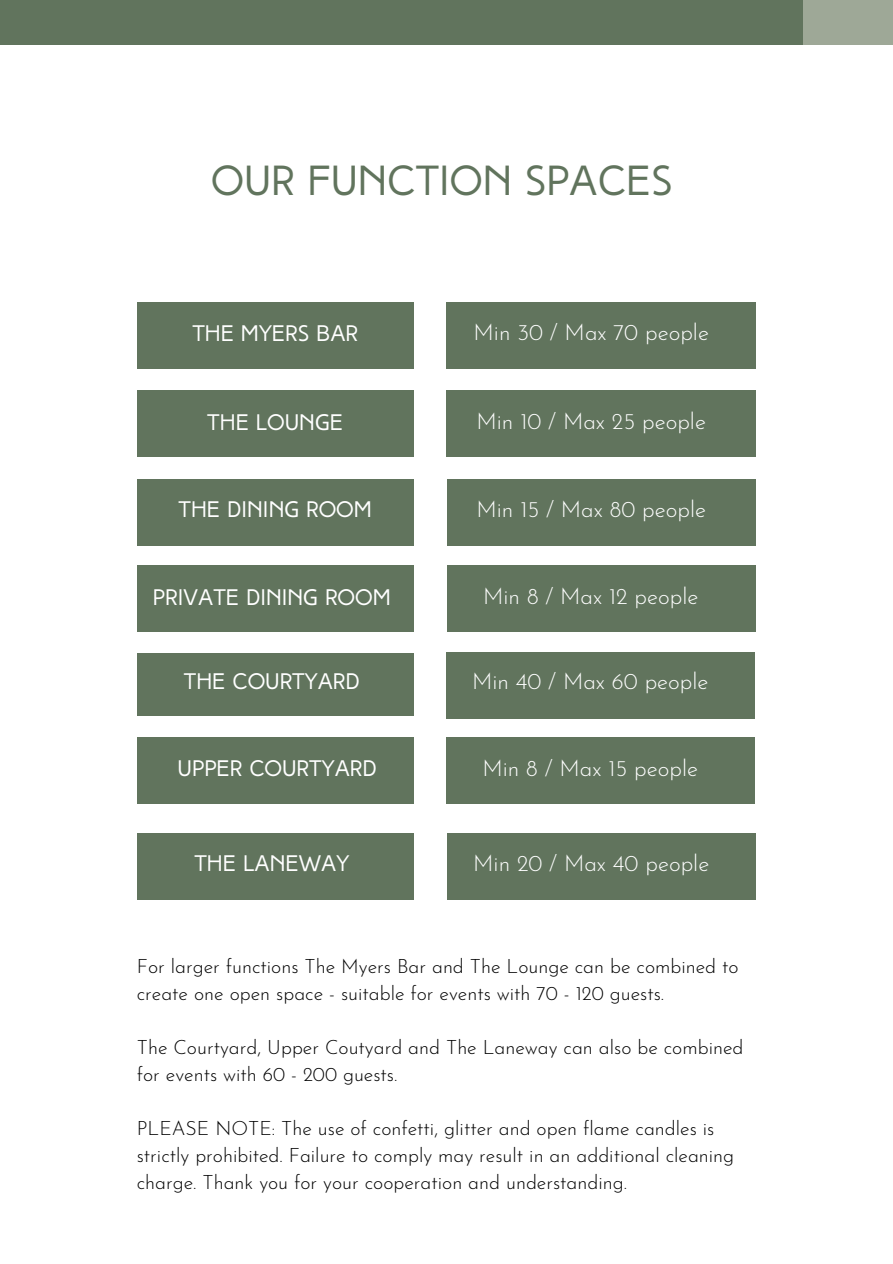
<style>
.page{position:relative;width:893px;height:1264px;background:#fff}
.page>*{position:absolute;margin:0;border:0;box-sizing:border-box;transform-origin:0 0}
.t1{font:42px "High Tide Sans";color:#61745d}
.t2{font:300 22.5px "Josefin Sans";color:#fff}
.t3{font:22.5px "High Tide Sans";color:#fff}
.t4{font:300 19.5px/27px "Josefin Sans";color:#000}
</style>
<div class="page">
<div style="left:446px;top:302px;width:309px;height:66px;background:#61745d"></div>
<div style="left:446px;top:391px;width:309px;height:66px;background:#61745d"></div>
<div style="left:447px;top:479px;width:308px;height:66px;background:#61745d"></div>
<div style="left:447px;top:565px;width:308px;height:67px;background:#61745d"></div>
<div style="left:137px;top:302px;width:276px;height:66px;background:#61745d"></div>
<div style="left:137px;top:391px;width:276px;height:66px;background:#61745d"></div>
<div style="left:137px;top:479px;width:276px;height:66px;background:#61745d"></div>
<div style="left:137px;top:565px;width:276px;height:67px;background:#61745d"></div>
<div style="left:770px;top:0;width:122px;height:45px;background:#9ea897"></div>
<div style="left:0;top:0;width:803px;height:45px;background:#61745d"></div>
<div style="left:137px;top:652px;width:276px;height:63px;background:#61745d"></div>
<div style="left:137px;top:737px;width:276px;height:67px;background:#61745d"></div>
<div style="left:446px;top:652px;width:308px;height:67px;background:#61745d"></div>
<div style="left:446px;top:737px;width:308px;height:67px;background:#61745d"></div>
<div style="left:447px;top:832px;width:308px;height:67px;background:#61745d"></div>
<div style="left:137px;top:832px;width:276px;height:67px;background:#61745d"></div>
<h1 class="t1" style="left:211px;top:163px;width:462px">OUR FUNCTION SPACES</h1>
<p class="t3" style="left:192px;top:324px;width:167px">THE MYERS BAR</p>
<p class="t2" style="left:473px;top:323px;width:237px">Min 30 / Max 70 people</p>
<p class="t3" style="left:207px;top:413px;width:137px">THE LOUNGE</p>
<p class="t2" style="left:476px;top:412px;width:231px">Min 10 / Max 25 people</p>
<p class="t3" style="left:178px;top:500px;width:195px">THE DINING ROOM</p>
<p class="t2" style="left:476px;top:500px;width:231px">Min 15 / Max 80 people</p>
<p class="t3" style="left:153px;top:588px;width:239px">PRIVATE DINING ROOM</p>
<p class="t2" style="left:483px;top:587px;width:217px">Min 8 / Max 12 people</p>
<p class="t3" style="left:184px;top:672px;width:177px">THE COURTYARD</p>
<p class="t2" style="left:472px;top:672px;width:238px">Min 40 / Max 60 people</p>
<p class="t3" style="left:178px;top:759px;width:200px">UPPER COURTYARD</p>
<p class="t2" style="left:482px;top:759px;width:217px">Min 8 / Max 15 people</p>
<p class="t3" style="left:194px;top:854px;width:156px">THE LANEWAY</p>
<p class="t2" style="left:473px;top:854px;width:237px">Min 20 / Max 40 people</p>
<p class="t4" style="left:137px;top:954px;width:603px">For larger functions The Myers Bar and The Lounge can be combined to create one open space - suitable for events with 70 - 120 guests.</p>
<p class="t4" style="left:137px;top:1035px;width:608px">The Courtyard, Upper Coutyard and The Laneway can also be combined for events with 60 - 200 guests.</p>
<p class="t4" style="left:137px;top:1116px;width:599px">PLEASE NOTE: The use of confetti, glitter and open flame candles is strictly prohibited. Failure to comply may result in an additional cleaning charge. Thank you for your cooperation and understanding.</p>
</div>
